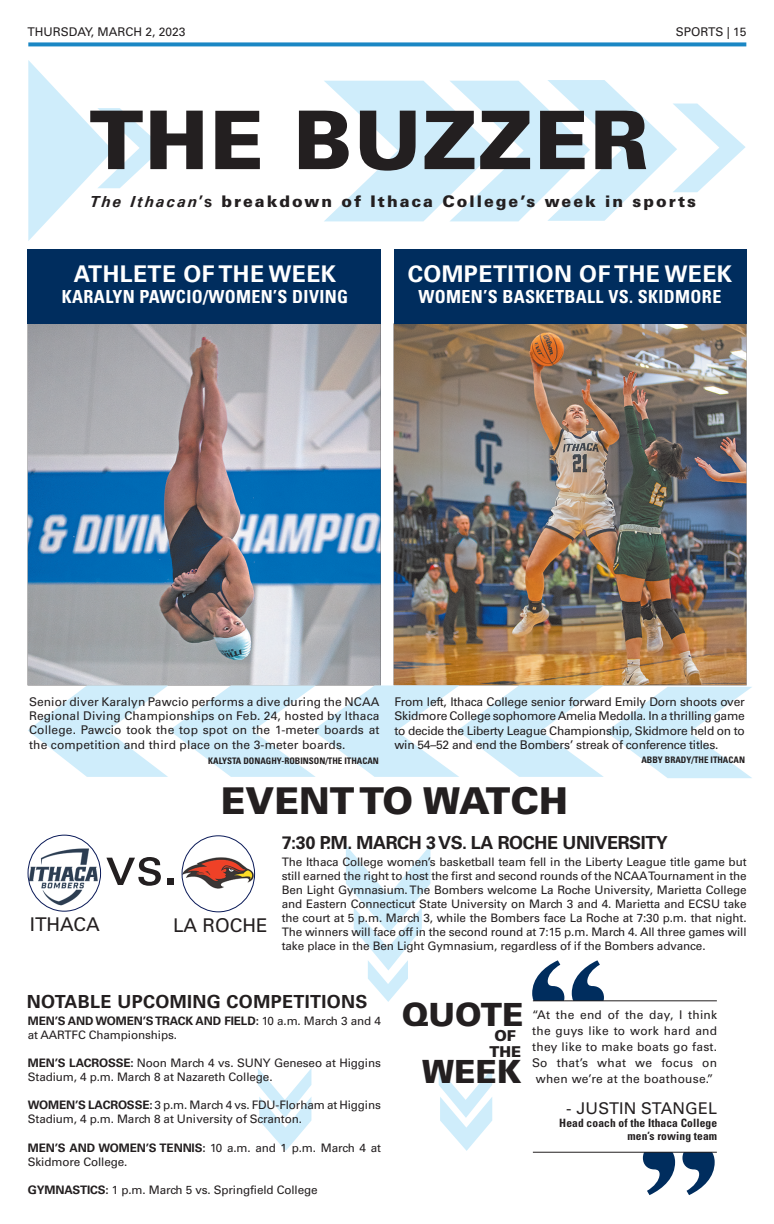
<style>
.page{position:relative;width:774px;height:1224px;background:#fff}
.page>*{position:absolute;margin:0;border:0;box-sizing:border-box;transform-origin:0 0}
.t1{font:900 81px "Univers";letter-spacing:.02em;color:#231f20}
.t2{font:54.5px "Univers";color:#231f20}
.t3{font:900 37px "Univers";color:#231f20}
.t4{font:900 32px "Univers";color:#231f20}
.t5{font:700 23px "Univers";letter-spacing:.02em;color:#fff}
.t6{font:18.9px "Univers";color:#231f20}
.t7{font:700 condensed 18px "Univers";letter-spacing:.02em;color:#fff}
.t8{font:700 18px "Univers";letter-spacing:-.02em;color:#231f20}
.t9{font:700 18px "Univers";letter-spacing:.02em;color:#231f20}
.t10{font:16.2px "Univers";letter-spacing:.01em;color:#231f20}
.t11{font:900 16px "Univers";letter-spacing:.125em;color:#231f20}
.t12{font:900 15px/16px "Univers";color:#231f20;text-align:center}
.t13{font:12px/14.4px "Univers";letter-spacing:.01em;color:#231f20;text-align:justify}
.t14{font:11.7px/14px "Univers";letter-spacing:-.01em;color:#231f20}
.t15{font:700 condensed 11.5px/13px "Univers";letter-spacing:.01em;color:#231f20;text-align:right}
.t16{font:700 condensed 9px "Univers";color:#231f20}
.s1{font-weight:700;font-style:italic}
.s2{font-weight:700}
</style>
<div class="page">
<svg style="left:28px;top:324px;width:353px;height:361px;background:#8c9dae"></svg>
<img style="left:394px;top:324px;width:353px;height:361px">
<svg style="left:324px;top:80px;width:422px;height:141px"></svg>
<svg style="left:346px;top:845px;width:84px;height:157px"></svg>
<svg style="left:439px;top:1069px;width:53px;height:82px"></svg>
<svg style="left:258px;top:1068px;width:53px;height:83px"></svg>
<svg style="left:28px;top:42px;width:718px;height:4px;background:#3393ca"></svg>
<svg style="left:28px;top:60px;width:135px;height:181px"></svg>
<div style="left:28px;top:250px;width:353px;height:74px;background:#002d5e"></div>
<div style="left:394px;top:250px;width:353px;height:74px;background:#002d5e"></div>
<img style="left:29px;top:849px;width:8px;height:13px">
<div style="left:28px;top:835px;width:73px;height:76px;border:1px solid #0a1a58;border-radius:50%"></div>
<svg style="left:532px;top:960px;width:72px;height:41px"></svg>
<svg style="left:643px;top:1151px;width:72px;height:44px"></svg>
<div style="left:532px;top:1001px;width:182px;height:151px;background:#fff"></div>
<hr style="left:533px;top:1001px;width:184px;height:1px;background:#231f20">
<hr style="left:533px;top:1152px;width:184px;height:1px;background:#231f20">
<svg style="left:28px;top:686px;width:724px;height:92px"></svg>
<img style="left:182px;top:837px;width:28px;height:41px">
<div style="left:182px;top:836px;width:73px;height:76px;border:1px solid #0a1a58;border-radius:50%"></div>
<p class="t13" style="left:28px;top:25px;width:159px">THURSDAY, MARCH 2, 2023</p>
<p class="t13" style="left:676px;top:25px;width:72px">SPORTS | 15</p>
<h1 class="t1" style="left:89px;top:89px;width:561px">THE BUZZER</h1>
<h3 class="t11" style="left:89px;top:191px;width:608px"><span class="s1">The Ithacan</span><span class="s2">’s</span> breakdown of Ithaca College’s week in sports</h3>
<h3 class="t5" style="left:74px;top:260px;width:264px">ATHLETE OF THE WEEK</h3>
<h3 class="t7" style="left:62px;top:286px;width:288px">KARALYN PAWCIO/WOMEN’S DIVING</h3>
<h3 class="t5" style="left:408px;top:260px;width:326px">COMPETITION OF THE WEEK</h3>
<h3 class="t7" style="left:419px;top:286px;width:304px">WOMEN’S BASKETBALL VS. SKIDMORE</h3>
<p class="t13" style="left:29px;top:694px;width:352px">Senior diver Karalyn Pawcio performs a dive during the NCAA Regional Diving Championships on Feb. 24, hosted by Ithaca College. Pawcio took the top spot on the 1-meter boards at the competition and third place on the 3-meter boards.</p>
<p class="t13" style="left:394px;top:694px;width:352px">From left, Ithaca College senior forward Emily Dorn shoots over Skidmore College sophomore Amelia Medolla. In a thrilling game to decide the Liberty League Championship, Skidmore held on to win 54–52 and end the Bombers’ streak of conference titles.</p>
<p class="t16" style="left:208px;top:755px;width:172px">KALYSTA DONAGHY-ROBINSON/THE ITHACAN</p>
<p class="t16" style="left:641px;top:754px;width:105px">ABBY BRADY/THE ITHACAN</p>
<h3 class="t3" style="left:221px;top:778px;width:349px">EVENT TO WATCH</h3>
<h2 class="t2" style="left:106px;top:833px;width:74px">vs.</h2>
<h3 class="t6" style="left:30px;top:914px;width:72px">ITHACA</h3>
<h3 class="t6" style="left:173px;top:914px;width:96px">LA ROCHE</h3>
<h3 class="t8" style="left:282px;top:832px;width:388px">7:30 P.M. MARCH 3 VS. LA ROCHE UNIVERSITY</h3>
<p class="t14" style="left:282px;top:855px;width:467px;text-align:justify">The Ithaca College women’s basketball team fell in the Liberty League title game but still earned the right to host the first and second rounds of the NCAA Tournament in the Ben Light Gymnasium. The Bombers welcome La Roche University, Marietta College and Eastern Connecticut State University on March 3 and 4. Marietta and ECSU take the court at 5 p.m. March 3, while the Bombers face La Roche at 7:30 p.m. that night.<br>The winners will face off in the second round at 7:15 p.m. March 4. All three games will take place in the Ben Light Gymnasium, regardless of if the Bombers advance.</p>
<h3 class="t9" style="left:27px;top:991px;width:342px">NOTABLE UPCOMING COMPETITIONS</h3>
<p class="t14" style="left:28px;top:1014px;width:355px"><span class="s2">MEN’S AND WOMEN’S TRACK AND FIELD:</span> 10 a.m. March 3 and 4 at AARTFC Championships.</p>
<p class="t14" style="left:28px;top:1056px;width:355px"><span class="s2">MEN’S LACROSSE:</span> Noon March 4 vs. SUNY Geneseo at Higgins<br>Stadium, 4 p.m. March 8 at Nazareth College.</p>
<p class="t14" style="left:28px;top:1098px;width:355px"><span class="s2">WOMEN’S LACROSSE:</span> 3 p.m. March 4 vs. FDU-Florham at Higgins<br>Stadium, 4 p.m. March 8 at University of Scranton.</p>
<p class="t14" style="left:28px;top:1140px;width:355px"><span class="s2">MEN’S AND WOMEN’S TENNIS:</span> 10 a.m. and 1 p.m. March 4 at<br>Skidmore College.</p>
<p class="t14" style="left:28px;top:1183px;width:291px"><span class="s2">GYMNASTICS:</span> 1 p.m. March 5 vs. Springfield College</p>
<h3 class="t4" style="left:402px;top:995px;width:123px">QUOTE</h3>
<p class="t12" style="left:489px;top:1027px;width:33px">OF<br>THE</p>
<h3 class="t4" style="left:422px;top:1052px;width:101px">WEEK</h3>
<p class="t13" style="left:532px;top:1006px;width:186px;line-height:16px;text-align:center">“At the end of the day, I think the guys like to work hard and they like to make boats go fast.<br>So that’s what we focus on when we’re at the boathouse.”</p>
<h3 class="t10" style="left:566px;top:1098px;width:152px">- JUSTIN STANGEL</h3>
<p class="t15" style="left:559px;top:1116px;width:159px">Head coach of the Ithaca College men’s rowing team</p>
</div>
